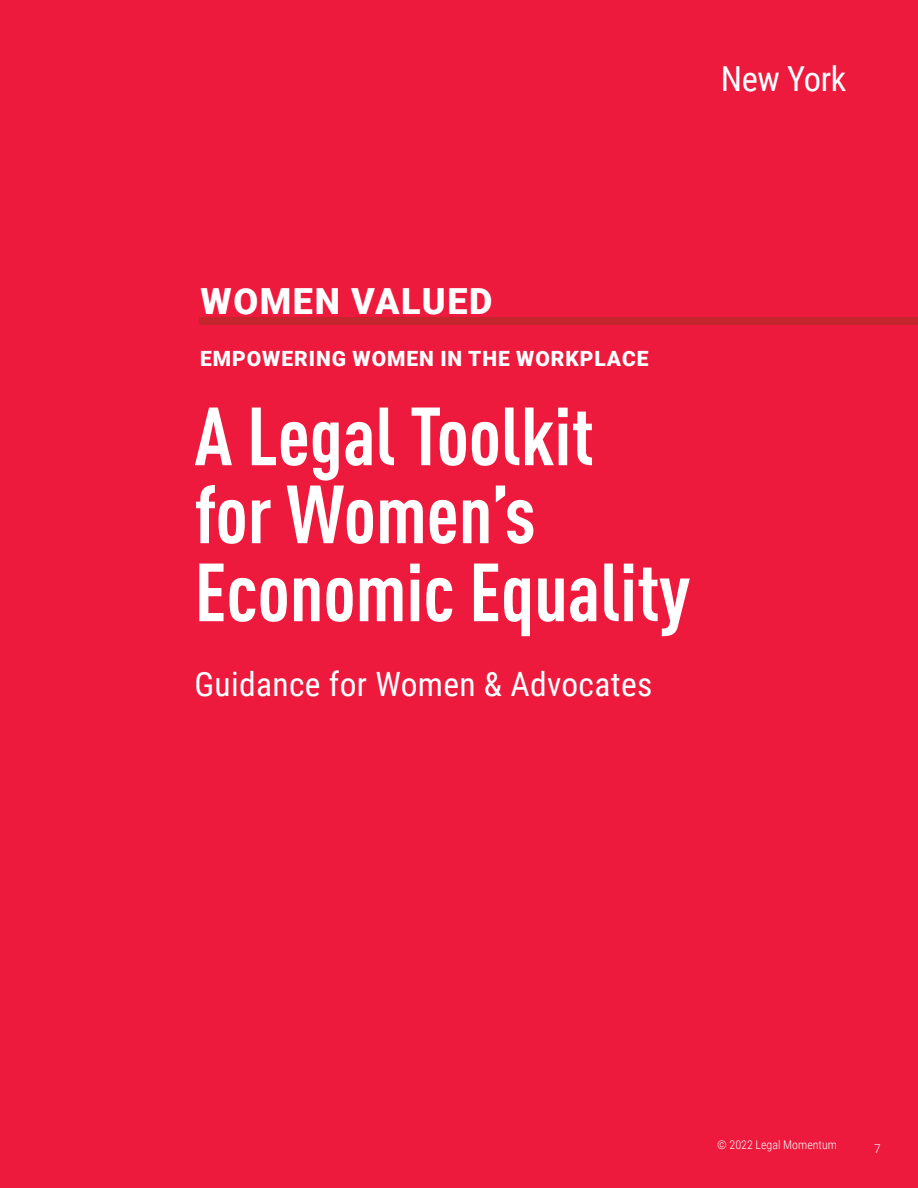
<style>
.page{position:relative;width:918px;height:1188px;background:#ed1a3d}
.page>*{position:absolute;margin:0;border:0;box-sizing:border-box;transform-origin:0 0}
.t1{font:700 condensed 81px/78px "DIN Pro";color:#fff}
.t2{font:900 36px "Roboto";letter-spacing:.045em;color:#fff}
.t3{font:34.5px "Roboto Condensed";letter-spacing:-.01em;color:#fff}
.t4{font:33.45px "Roboto Condensed";letter-spacing:.01em;color:#fff}
.t5{font:900 21px "Roboto";letter-spacing:.045em;color:#fff}
.t6{font:300 12px "Roboto Condensed";color:#fff}
.t7{font:300 12px "Roboto";color:#fff}
</style>
<div class="page">
<div style="left:200px;top:317px;width:718px;height:8px;background:#c4262d"></div>
<p class="t3" style="left:721px;top:54px;width:127px">New York</p>
<p class="t2" style="left:200px;top:276px;width:294px">WOMEN VALUED</p>
<p class="t5" style="left:200px;top:344px;width:450px">EMPOWERING WOMEN IN THE WORKPLACE</p>
<p class="t1" style="left:194px;top:390px;width:497px">A Legal Toolkit for Women’s<br>Economic Equality</p>
<p class="t4" style="left:194px;top:661px;width:459px">Guidance for Women &amp; Advocates</p>
<p class="t6" style="left:717px;top:1136px;width:121px">© 2022 Legal Momentum</p>
<p class="t7" style="left:874px;top:1140px;width:8px">7</p>
</div>
